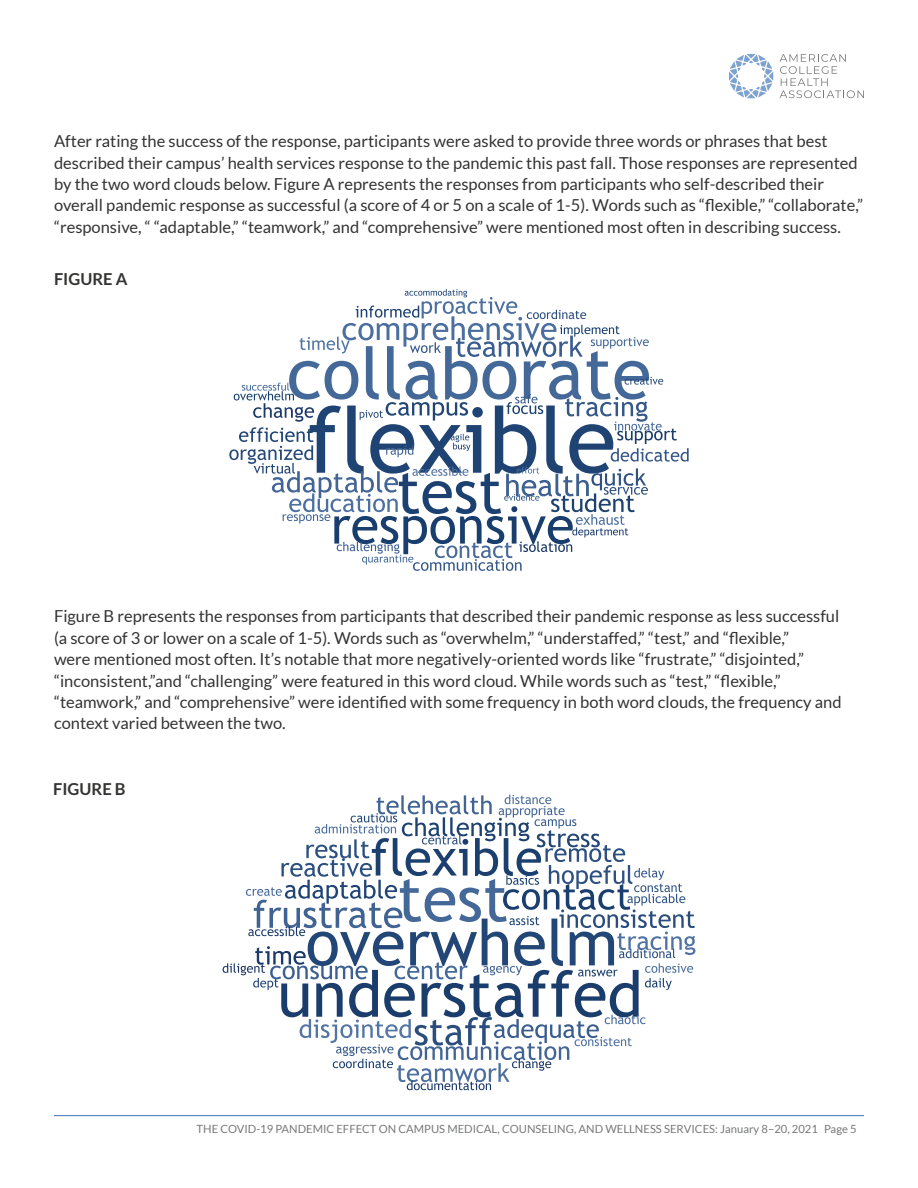
<style>
.page{position:relative;width:918px;height:1188px;background:#fff}
.page>*{position:absolute;margin:0;border:0;box-sizing:border-box;transform-origin:0 0}
.t1{font:16.5px/21.3px "Lato";color:#333}
.t2{font:700 16.5px "Lato";color:#343433}
.t3{font:11.25px "Lato";color:#777878}
</style>
<div class="page">
<hr style="left:54px;top:1115px;width:810px;height:1px;background:#3e74b9">
<svg style="left:729px;top:54px;width:44px;height:44px"></svg>
<svg style="left:779px;top:54px;width:85px;height:44px"></svg>
<svg style="left:229px;top:289px;width:460px;height:282px"></svg>
<svg style="left:223px;top:795px;width:472px;height:295px"></svg>
<p class="t1" style="left:54px;top:130px;width:810px">After rating the success of the response, participants were asked to provide three words or phrases that best described their campus’ health services response to the pandemic this past fall. Those responses are represented by the two word clouds below. Figure A represents the responses from participants who self-described their overall pandemic response as successful (a score of 4 or 5 on a scale of 1-5). Words such as “flexible,” “collaborate,” “responsive, “ “adaptable,” “teamwork,” and “comprehensive” were mentioned most often in describing success.</p>
<p class="t2" style="left:54px;top:270px;width:75px">FIGURE A</p>
<p class="t1" style="left:54px;top:606px;width:789px">Figure B represents the responses from participants that described their pandemic response as less successful (a score of 3 or lower on a scale of 1-5). Words such as “overwhelm,” “understaffed,” “test,” and “flexible,”<br>were mentioned most often. It’s notable that more negatively-oriented words like “frustrate,” “disjointed,” “inconsistent,”and “challenging” were featured in this word cloud. While words such as “test,” “flexible,” “teamwork,” and “comprehensive” were identified with some frequency in both word clouds, the frequency and context varied between the two.</p>
<p class="t2" style="left:53px;top:779px;width:74px">FIGURE B</p>
<p class="t3" style="left:197px;top:1123px;width:662px">THE COVID-19 PANDEMIC EFFECT ON CAMPUS MEDICAL, COUNSELING, AND WELLNESS SERVICES: January 8–20, 2021 Page 5</p>
</div>
